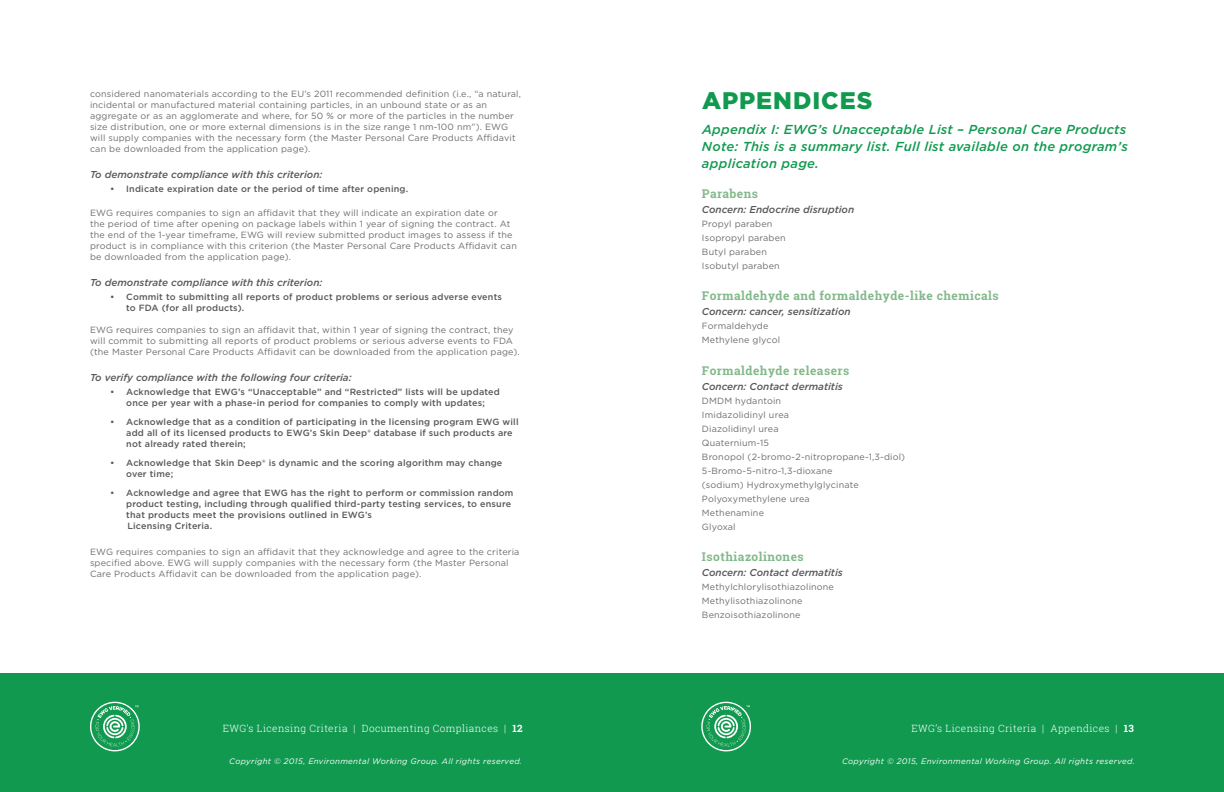
<style>
.page{position:relative;width:1224px;height:792px;background:#fff}
.page>*{position:absolute;margin:0;border:0;box-sizing:border-box;transform-origin:0 0}
.t1{font:900 24px "Gotham";letter-spacing:.04em;color:#119a4f}
.t2{font:italic 500 13px/17px "Gotham";letter-spacing:.02em;color:#119a4f}
.t3{font:700 12px "Roboto Slab";letter-spacing:.04em;color:#82b98a}
.t4{font:italic 500 10px "Gotham";color:#57585a}
.t5{font:300 10px "Roboto Slab";letter-spacing:.04em;color:#fff}
.t6{font:9px/11px "Gotham";letter-spacing:.02em;color:#6c6d70}
.t7{font:500 9px/11px "Gotham";letter-spacing:.02em;color:#57585a}
.t8{font:italic 8px "Gotham";letter-spacing:.04em;color:#fff}
.s1{font-weight:700}
</style>
<div class="page">
<div style="left:0;top:674px;width:1224px;height:118px;background:#119a4f"></div>
<svg style="left:90px;top:702px;width:50px;height:49px"></svg>
<svg style="left:701px;top:702px;width:50px;height:49px"></svg>
<p class="t6" style="left:90px;top:88px;width:433px">considered nanomaterials according to the EU’s 2011 recommended definition (i.e., “a natural, incidental or manufactured material containing particles, in an unbound state or as an aggregate or as an agglomerate and where, for 50 % or more of the particles in the number size distribution, one or more external dimensions is in the size range 1 nm-100 nm”). EWG will supply companies with the necessary form (the Master Personal Care Products Affidavit can be downloaded from the application page).</p>
<p class="t4" style="left:90px;top:168px;width:234px">To demonstrate compliance with this criterion:</p>
<p class="t7" style="left:110px;top:183px;width:299px">• Indicate expiration date or the period of time after opening.</p>
<p class="t6" style="left:90px;top:207px;width:428px">EWG requires companies to sign an affidavit that they will indicate an expiration date or<br>the period of time after opening on package labels within 1 year of signing the contract. At the end of the 1-year timeframe, EWG will review submitted product images to assess if the product is in compliance with this criterion (the Master Personal Care Products Affidavit can be downloaded from the application page).</p>
<p class="t4" style="left:90px;top:276px;width:234px">To demonstrate compliance with this criterion:</p>
<p class="t7" style="left:126px;top:291px;width:378px;text-indent:-16px">• Commit to submitting all reports of product problems or serious adverse events to FDA (for all products).</p>
<p class="t6" style="left:90px;top:324px;width:431px">EWG requires companies to sign an affidavit that, within 1 year of signing the contract, they will commit to submitting all reports of product problems or serious adverse events to FDA (the Master Personal Care Products Affidavit can be downloaded from the application page).</p>
<p class="t4" style="left:90px;top:371px;width:263px">To verify compliance with the following four criteria:</p>
<p class="t7" style="left:110px;top:386px;width:391px;text-align:center">• Acknowledge that EWG’s “Unacceptable” and “Restricted” lists will be updated once per year with a phase-in period for companies to comply with updates;</p>
<p class="t7" style="left:126px;top:416px;width:394px;text-indent:-16px">• Acknowledge that as a condition of participating in the licensing program EWG will add all of its licensed products to EWG’s Skin Deep® database if such products are not already rated therein;</p>
<p class="t7" style="left:126px;top:457px;width:378px;text-indent:-16px">• Acknowledge that Skin Deep® is dynamic and the scoring algorithm may change over time;</p>
<p class="t7" style="left:126px;top:487px;width:389px;text-indent:-16px">• Acknowledge and agree that EWG has the right to perform or commission random product testing, including through qualified third-party testing services, to ensure that products meet the provisions outlined in EWG’s</p>
<p class="t7" style="left:127px;top:520px;width:86px">Licensing Criteria.</p>
<p class="t6" style="left:90px;top:546px;width:431px">EWG requires companies to sign an affidavit that they acknowledge and agree to the criteria specified above. EWG will supply companies with the necessary form (the Master Personal<br>Care Products Affidavit can be downloaded from the application page).</p>
<p class="t1" style="left:702px;top:84px;width:172px">APPENDICES</p>
<p class="t2" style="left:702px;top:121px;width:426px">Appendix I: EWG’s Unacceptable List – Personal Care Products</p>
<p class="t2" style="left:702px;top:138px;width:427px">Note: This is a summary list. Full list available on the program’s application page.</p>
<p class="t3" style="left:702px;top:186px;width:58px">Parabens</p>
<p class="t4" style="left:702px;top:203px;width:154px">Concern: Endocrine disruption</p>
<p class="t6" style="left:702px;top:218px;width:72px">Propyl paraben</p>
<p class="t6" style="left:702px;top:232px;width:85px">Isopropyl paraben</p>
<p class="t6" style="left:702px;top:246px;width:66px">Butyl paraben</p>
<p class="t6" style="left:702px;top:260px;width:79px">Isobutyl paraben</p>
<p class="t3" style="left:702px;top:288px;width:298px">Formaldehyde and formaldehyde-like chemicals</p>
<p class="t4" style="left:702px;top:305px;width:150px">Concern: cancer, sensitization</p>
<p class="t6" style="left:702px;top:320px;width:68px">Formaldehyde</p>
<p class="t6" style="left:702px;top:334px;width:80px">Methylene glycol</p>
<p class="t3" style="left:702px;top:363px;width:149px">Formaldehyde releasers</p>
<p class="t4" style="left:702px;top:380px;width:142px">Concern: Contact dermatitis</p>
<p class="t6" style="left:702px;top:395px;width:81px">DMDM hydantoin</p>
<p class="t6" style="left:702px;top:409px;width:89px">Imidazolidinyl urea</p>
<p class="t6" style="left:702px;top:423px;width:78px">Diazolidinyl urea</p>
<p class="t6" style="left:702px;top:437px;width:69px">Quaternium-15</p>
<p class="t6" style="left:702px;top:451px;width:205px">Bronopol (2-bromo-2-nitropropane-1,3-diol)</p>
<p class="t6" style="left:702px;top:465px;width:132px">5-Bromo-5-nitro-1,3-dioxane</p>
<p class="t6" style="left:702px;top:479px;width:158px">(sodium) Hydroxymethylglycinate</p>
<p class="t6" style="left:702px;top:493px;width:109px">Polyoxymethylene urea</p>
<p class="t6" style="left:702px;top:507px;width:64px">Methenamine</p>
<p class="t6" style="left:702px;top:521px;width:35px">Glyoxal</p>
<p class="t3" style="left:702px;top:549px;width:103px">Isothiazolinones</p>
<p class="t4" style="left:702px;top:566px;width:142px">Concern: Contact dermatitis</p>
<p class="t6" style="left:702px;top:581px;width:133px">Methylchlorylisothiazolinone</p>
<p class="t6" style="left:702px;top:595px;width:102px">Methylisothiazolinone</p>
<p class="t6" style="left:702px;top:609px;width:100px">Benzoisothiazolinone</p>
<p class="t5" style="left:223px;top:721px;width:301px">EWG’s Licensing Criteria | Documenting Compliances | <span class="s1">12</span></p>
<p class="t5" style="left:912px;top:721px;width:224px">EWG’s Licensing Criteria | Appendices | <span class="s1">13</span></p>
<p class="t8" style="left:229px;top:756px;width:294px">Copyright © 2015, Environmental Working Group. All rights reserved.</p>
<p class="t8" style="left:842px;top:756px;width:294px">Copyright © 2015, Environmental Working Group. All rights reserved.</p>
</div>
